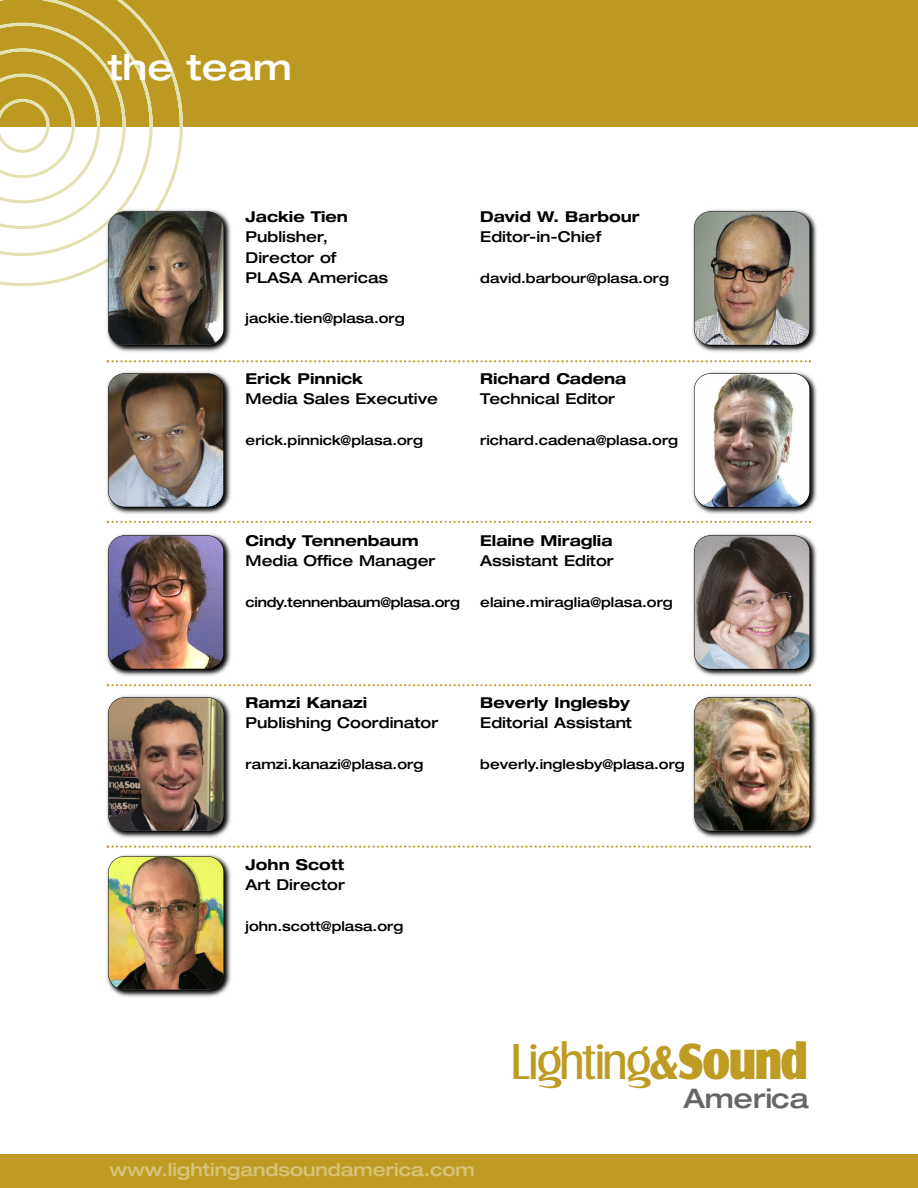
<style>
.page{position:relative;width:918px;height:1188px;background:#fff}
.page>*{position:absolute;margin:0;border:0;box-sizing:border-box;transform-origin:0 0}
.t1{font:52.5px "Castle T";letter-spacing:-.055em;color:#be9c23;scale:.9 1}
.t2{font:500 expanded 36px "Helvetica Neue";color:#fff}
.t3{font:500 expanded 27px "Helvetica Neue";color:#666}
.t4{font:500 expanded 18px "Helvetica Neue";color:#d8c37b}
.t5{font:500 expanded 15px/20.2px "Helvetica Neue";color:#000}
.t6{font:700 expanded 15px "Helvetica Neue";color:#000}
.t7{font:500 expanded 13.5px "Helvetica Neue";color:#000}
.t8{font:500 expanded 13.5px "Helvetica Neue";letter-spacing:-.02em;color:#000}
.s1{font-weight:700}
.s2{font-family:"Castle T Ultr"}
</style>
<div class="page">
<div style="left:0;top:1154px;width:918px;height:34px;background:#be9c23"></div>
<div style="left:0;top:0;width:918px;height:127px;background:#bc9a21"></div>
<svg style="left:0;top:0;width:183px;height:286px"></svg>
<img style="left:103px;top:206px;width:128px;height:146px">
<img style="left:108px;top:212px;width:116px;height:133px;border-radius:16px">
<div style="left:108px;top:211px;width:116px;height:134px;border:1px solid #000;border-radius:17px"></div>
<img style="left:692px;top:209px;width:125px;height:143px">
<img style="left:694px;top:212px;width:116px;height:133px;border-radius:16px">
<div style="left:694px;top:211px;width:116px;height:134px;border:1px solid #000;border-radius:17px"></div>
<img style="left:106px;top:371px;width:125px;height:143px">
<img style="left:108px;top:374px;width:116px;height:133px;border-radius:16px">
<div style="left:108px;top:373px;width:116px;height:134px;border:1px solid #000;border-radius:17px"></div>
<img style="left:106px;top:533px;width:125px;height:143px">
<img style="left:108px;top:536px;width:116px;height:133px;border-radius:16px">
<div style="left:108px;top:535px;width:116px;height:134px;border:1px solid #000;border-radius:17px"></div>
<svg style="left:107px;top:360px;width:704px;height:2px"></svg>
<svg style="left:107px;top:521px;width:704px;height:2px"></svg>
<svg style="left:107px;top:684px;width:704px;height:2px"></svg>
<svg style="left:107px;top:845px;width:704px;height:3px"></svg>
<img style="left:692px;top:695px;width:125px;height:143px">
<img style="left:694px;top:698px;width:116px;height:133px;border-radius:16px">
<div style="left:694px;top:697px;width:116px;height:134px;border:1px solid #000;border-radius:17px"></div>
<img style="left:692px;top:371px;width:125px;height:143px">
<img style="left:694px;top:374px;width:116px;height:133px;border-radius:16px">
<div style="left:694px;top:373px;width:116px;height:134px;border:1px solid #000;border-radius:17px"></div>
<img style="left:692px;top:533px;width:125px;height:143px">
<img style="left:694px;top:536px;width:116px;height:133px;border-radius:16px">
<div style="left:694px;top:535px;width:116px;height:134px;border:1px solid #000;border-radius:17px"></div>
<img style="left:106px;top:695px;width:125px;height:143px">
<img style="left:108px;top:698px;width:116px;height:133px;border-radius:16px">
<div style="left:108px;top:697px;width:116px;height:134px;border:1px solid #000;border-radius:17px"></div>
<img style="left:106px;top:854px;width:125px;height:143px">
<img style="left:108px;top:857px;width:116px;height:133px;border-radius:16px">
<div style="left:108px;top:856px;width:116px;height:134px;border:1px solid #000;border-radius:17px"></div>
<h2 class="t2" style="left:108px;top:55px;width:185px">the team</h2>
<p class="t6" style="left:246px;top:211px;width:104px">Jackie Tien</p>
<p class="t5" style="left:246px;top:228px;width:144px">Publisher,<br>Director of<br>PLASA Americas</p>
<p class="t7" style="left:246px;top:314px;width:161px">jackie.tien@plasa.org</p>
<p class="t6" style="left:246px;top:373px;width:119px">Erick Pinnick</p>
<p class="t5" style="left:246px;top:390px;width:194px">Media Sales Executive</p>
<p class="t7" style="left:246px;top:435px;width:179px">erick.pinnick@plasa.org</p>
<p class="t6" style="left:480px;top:211px;width:161px">David W. Barbour</p>
<p class="t5" style="left:480px;top:228px;width:123px">Editor-in-Chief</p>
<p class="t7" style="left:480px;top:273px;width:190px">david.barbour@plasa.org</p>
<p class="t6" style="left:480px;top:373px;width:148px">Richard Cadena</p>
<p class="t5" style="left:480px;top:390px;width:136px">Technical Editor</p>
<p class="t7" style="left:480px;top:435px;width:200px">richard.cadena@plasa.org</p>
<p class="t6" style="left:246px;top:535px;width:175px">Cindy Tennenbaum</p>
<p class="t5" style="left:246px;top:552px;width:191px">Media Office Manager</p>
<p class="t8" style="left:246px;top:597px;width:216px">cindy.tennenbaum@plasa.org</p>
<p class="t6" style="left:480px;top:535px;width:134px">Elaine Miraglia</p>
<p class="t5" style="left:480px;top:552px;width:135px">Assistant Editor</p>
<p class="t7" style="left:480px;top:597px;width:194px">elaine.miraglia@plasa.org</p>
<p class="t6" style="left:246px;top:697px;width:123px">Ramzi Kanazi</p>
<p class="t5" style="left:246px;top:714px;width:194px">Publishing Coordinator</p>
<p class="t7" style="left:246px;top:759px;width:179px">ramzi.kanazi@plasa.org</p>
<p class="t6" style="left:246px;top:859px;width:100px">John Scott</p>
<p class="t5" style="left:246px;top:876px;width:101px">Art Director</p>
<p class="t7" style="left:246px;top:921px;width:159px">john.scott@plasa.org</p>
<p class="t6" style="left:480px;top:697px;width:151px">Beverly Inglesby</p>
<p class="t5" style="left:480px;top:714px;width:153px">Editorial Assistant</p>
<p class="t7" style="left:480px;top:759px;width:206px">beverly.inglesby@plasa.org</p>
<h1 class="t1" style="left:510px;top:1030px;width:333px">Lighting<span class="s1">&amp;</span><span class="s2">Sound</span></h1>
<h3 class="t3" style="left:683px;top:1089px;width:127px">America</h3>
<h3 class="t4" style="left:110px;top:1163px;width:367px">www.lightingandsoundamerica.com</h3>
</div>
